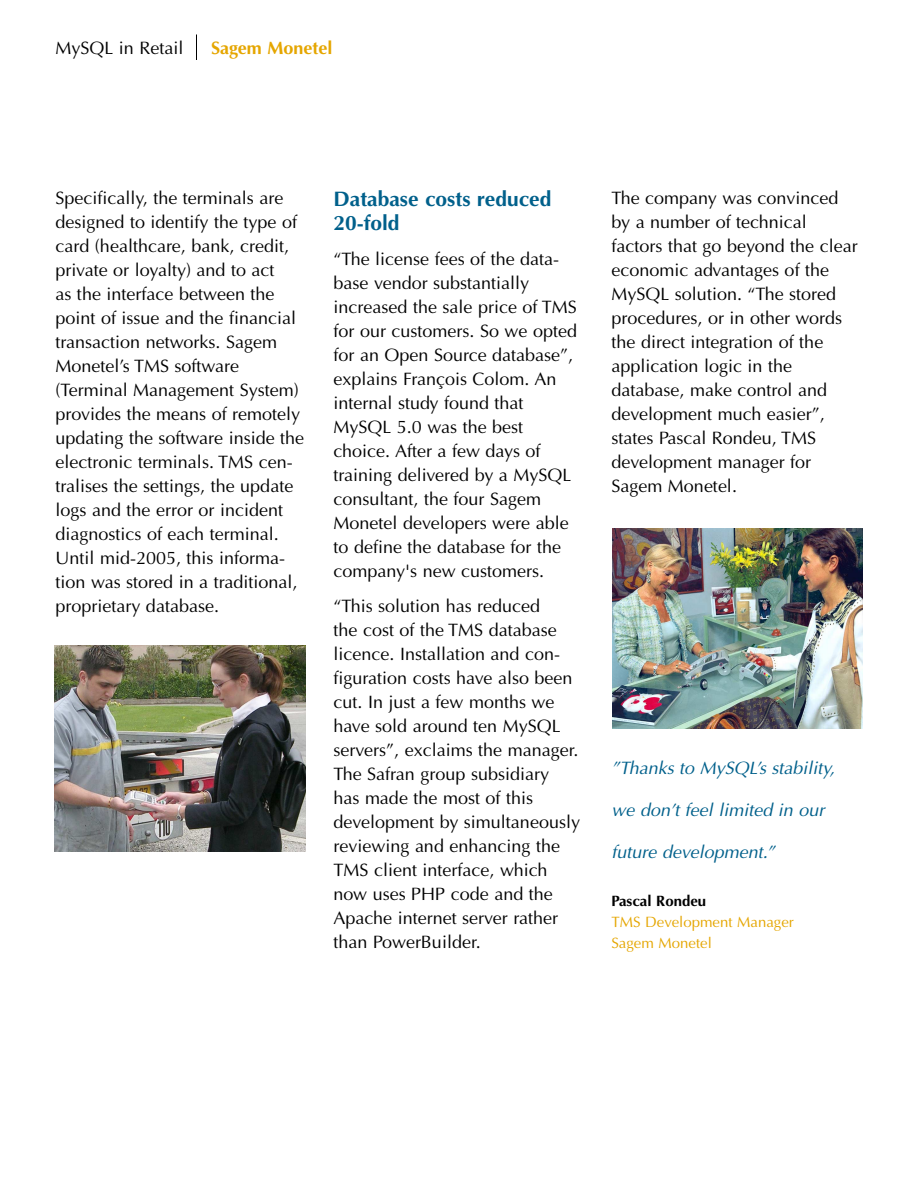
<style>
.page{position:relative;width:918px;height:1188px;background:#fff}
.page>*{position:absolute;margin:0;border:0;box-sizing:border-box;transform-origin:0 0}
.t1{font:700 21px/24px "Optima";color:#00608b}
.t2{font:18px/24px "Optima";color:#000}
.t3{font:italic 18px "Optima";color:#00608b}
.t4{font:700 18px "Optima";color:#e5a600}
.t5{font:15px/21px "Optima";color:#e5a600}
.t6{font:700 15px "Optima";color:#000}
</style>
<div class="page">
<svg style="left:196px;top:34px;width:1px;height:26px"></svg>
<img style="left:612px;top:528px;width:251px;height:201px">
<img style="left:54px;top:646px;width:251px;height:205px">
<p class="t2" style="left:56px;top:38px;width:130px">MySQL in Retail</p>
<p class="t4" style="left:211px;top:40px;width:123px">Sagem Monetel</p>
<p class="t2" style="left:56px;top:188px;width:250px">Specifically, the terminals are designed to identify the type of card (healthcare, bank, credit, private or loyalty) and to act<br>as the interface between the point of issue and the financial transaction networks. Sagem<br>Monetel’s TMS software (Terminal Management System) provides the means of remotely updating the software inside the electronic terminals. TMS cen&shy;tralises the settings, the update logs and the error or incident diagnostics of each terminal.<br>Until mid-2005, this informa&shy;tion was stored in a traditional, proprietary database.</p>
<p class="t1" style="left:333px;top:189px;width:219px">Database costs reduced<br>20-fold</p>
<p class="t2" style="left:333px;top:249px;width:245px">“The license fees of the data&shy;base vendor substantially increased the sale price of TMS for our customers. So we opted for an Open Source database”, explains François Colom. An internal study found that<br>MySQL 5.0 was the best choice. After a few days of training delivered by a MySQL consultant, the four Sagem<br>Monetel developers were able to define the database for the company's new customers.</p>
<p class="t2" style="left:333px;top:596px;width:248px">“This solution has reduced<br>the cost of the TMS database licence. Installation and con&shy;figuration costs have also been cut. In just a few months we have sold around ten MySQL servers”, exclaims the manager.<br>The Safran group subsidiary<br>has made the most of this development by simultaneously reviewing and enhancing the<br>TMS client interface, which now uses PHP code and the<br>Apache internet server rather than PowerBuilder.</p>
<p class="t2" style="left:612px;top:188px;width:248px">The company was convinced by a number of technical factors that go beyond the clear economic advantages of the<br>MySQL solution. “The stored procedures, or in other words the direct integration of the application logic in the database, make control and development much easier”, states Pascal Rondeu, TMS development manager for<br>Sagem Monetel.</p>
<p class="t3" style="left:612px;top:761px;width:229px">”Thanks to MySQL’s stability,</p>
<p class="t3" style="left:612px;top:803px;width:218px">we don’t feel limited in our</p>
<p class="t3" style="left:612px;top:845px;width:168px">future development.”</p>
<p class="t6" style="left:612px;top:895px;width:96px">Pascal Rondeu</p>
<p class="t5" style="left:612px;top:913px;width:184px">TMS Development Manager<br>Sagem Monetel</p>
</div>
